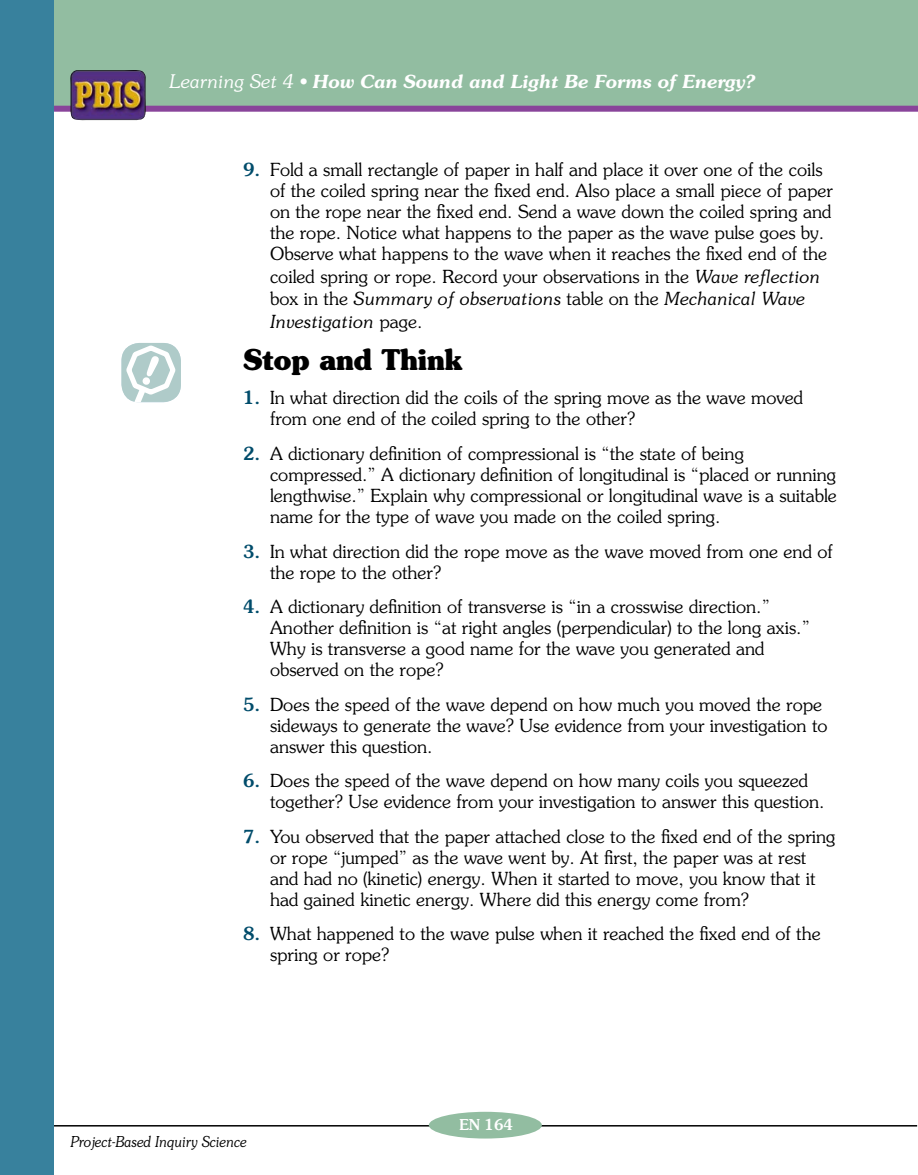
<style>
.page{position:relative;width:918px;height:1175px;background:#fff}
.page>*{position:absolute;margin:0;border:0;box-sizing:border-box;transform-origin:0 0}
.t1{font:700 28.5px "Souvenir";color:#000;scale:.95 1}
.t2{font:300 18px/21px "Souvenir";color:#000}
.t3{font:italic 600 18px "Souvenir";letter-spacing:-.01em;color:#fff}
.t4{font:italic 300 15px "Souvenir";letter-spacing:-.01em;color:#000;scale:.9 1}
.t5{font:500 15px "Souvenir";color:#fff}
.s1{font-weight:300;font-size:18.75px}
.s2{font-weight:500;color:#004c6b}
.s3{font-style:italic}
</style>
<div class="page">
<svg style="left:122px;top:343px;width:59px;height:59px"></svg>
<div style="left:0;top:0;width:918px;height:109px;background:#92bda1"></div>
<div style="left:14px;top:106px;width:904px;height:6px;background:#89449a"></div>
<img style="left:70px;top:70px;width:77px;height:51px">
<hr style="left:0;top:1125px;width:917px;height:1px;background:#000">
<div style="left:0;top:0;width:54px;height:1174px;background:#38819d"></div>
<div style="left:429px;top:1111px;width:113px;height:27px;background:#92bda1;border-radius:50%"></div>
<p class="t3" style="left:169px;top:70px;width:587px"><span class="s1">Learning Set 4</span> • How Can Sound and Light Be Forms of Energy?</p>
<p class="t2" style="left:270px;top:159px;width:565px;line-height:21.6px;text-indent:-27px"><span class="s2">9.</span> Fold a small rectangle of paper in half and place it over one of the coils of the coiled spring near the fixed end. Also place a small piece of paper on the rope near the fixed end. Send a wave down the coiled spring and the rope. Notice what happens to the paper as the wave pulse goes by.<br>Observe what happens to the wave when it reaches the fixed end of the coiled spring or rope. Record your observations in the <span class="s3">Wave reflection </span>box in the <span class="s3">Summary of observations</span> table on the <span class="s3">Mechanical Wave Investigation</span> page.</p>
<h1 class="t1" style="left:243px;top:341px;width:232px">Stop and Think</h1>
<p class="t2" style="left:270px;top:387px;width:535px;text-indent:-27px"><span class="s2">1.</span> In what direction did the coils of the spring move as the wave moved from one end of the coiled spring to the other?</p>
<p class="t2" style="left:270px;top:442px;width:568px;text-indent:-27px"><span class="s2">2.</span> A dictionary definition of compressional is “the state of being compressed.” A dictionary definition of longitudinal is “placed or running lengthwise.” Explain why compressional or longitudinal wave is a suitable name for the type of wave you made on the coiled spring.</p>
<p class="t2" style="left:270px;top:540px;width:564px;text-indent:-27px"><span class="s2">3.</span> In what direction did the rope move as the wave moved from one end of the rope to the other?</p>
<p class="t2" style="left:270px;top:595px;width:541px;text-indent:-27px"><span class="s2">4.</span> A dictionary definition of transverse is “in a crosswise direction.” Another definition is “at right angles (perpendicular) to the long axis.” Why is transverse a good name for the wave you generated and observed on the rope?</p>
<p class="t2" style="left:270px;top:693px;width:559px;text-indent:-27px"><span class="s2">5.</span> Does the speed of the wave depend on how much you moved the rope sideways to generate the wave? Use evidence from your investigation to answer this question.</p>
<p class="t2" style="left:270px;top:770px;width:556px;text-indent:-27px"><span class="s2">6.</span> Does the speed of the wave depend on how many coils you squeezed together? Use evidence from your investigation to answer this question.</p>
<p class="t2" style="left:270px;top:825px;width:567px;text-indent:-27px"><span class="s2">7.</span> You observed that the paper attached close to the fixed end of the spring or rope “jumped” as the wave went by. At first, the paper was at rest and had no (kinetic) energy. When it started to move, you know that it had gained kinetic energy. Where did this energy come from?</p>
<p class="t2" style="left:270px;top:923px;width:552px;text-indent:-27px"><span class="s2">8.</span> What happened to the wave pulse when it reached the fixed end of the spring or rope?</p>
<p class="t4" style="left:70px;top:1132px;width:198px">Project-Based Inquiry Science</p>
<p class="t5" style="left:460px;top:1116px;width:55px">EN 164</p>
</div>
